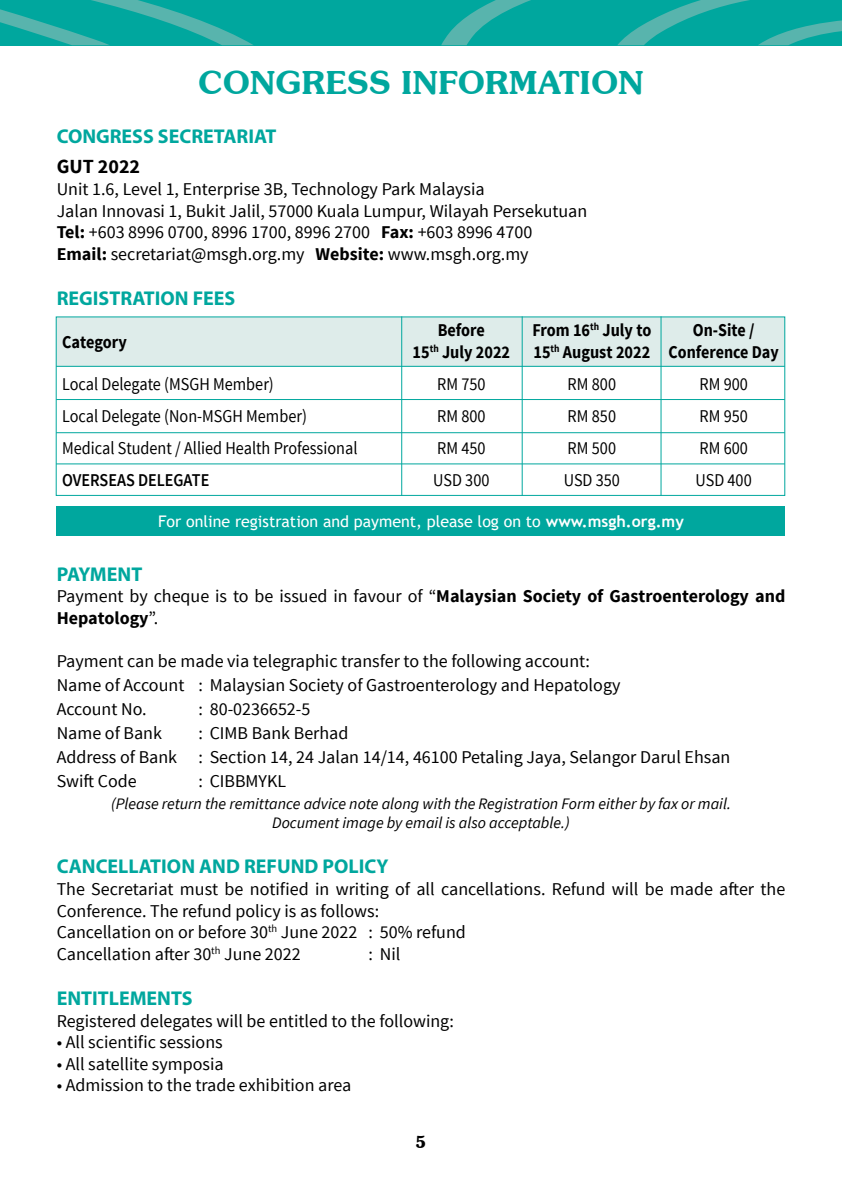
<style>
.page{position:relative;width:842px;height:1191px;background:#fff}
.page>*{position:absolute;margin:0;border:0;box-sizing:border-box;transform-origin:0 0}
.t1{font:600 32px "Souvenir IT Cby BT";color:#00a79e}
.t2{font:700 20px "Myriad Pro";color:#00a79e}
.t3{font:700 20px "Source Sans Pro";color:#000}
.t4{font:18px/21.6px "Source Sans Pro";color:#000}
.t5{font:18px/32px "Source Sans Pro";color:#000;scale:.9 1}
.t6{font:700 18px/21.6px "Source Sans Pro";color:#000}
.t7{font:700 18px/21.6px "Source Sans Pro";color:#000;scale:.9 1}
.t8{font:700 18px/21.6px "Source Sans Pro";color:#000;text-align:center;scale:.89 1}
.t9{font:600 18px "Source Sans Pro";color:#000;scale:.9 1}
.t10{font:600 17px "Souvenir IT Cby BT";color:#000}
.t11{font:italic 16px/19.2px "Source Sans Pro";color:#000;text-align:center}
.t12{font:16px "Trebuchet MS";color:#fff}
.s1{font-weight:700}
.s2{font-weight:400}
</style>
<div class="page">
<div style="left:0;top:0;width:842px;height:45px;background:#00a79e"></div>
<svg style="left:441px;top:0;width:401px;height:45px"></svg>
<svg style="left:0;top:0;width:253px;height:45px"></svg>
<div style="left:56px;top:317px;width:729px;height:50px;background:#deecea"></div>
<div style="left:56px;top:316px;width:729px;height:180px;border:1px solid #00a79e"></div>
<hr style="left:522px;top:316px;width:1px;height:180px;background:#00a79e">
<hr style="left:401px;top:316px;width:1px;height:180px;background:#00a79e">
<hr style="left:660px;top:316px;width:1px;height:180px;background:#00a79e">
<hr style="left:56px;top:366px;width:729px;height:1px;background:#00a79e">
<hr style="left:56px;top:399px;width:729px;height:1px;background:#00a79e">
<hr style="left:56px;top:432px;width:729px;height:1px;background:#00a79e">
<hr style="left:56px;top:463px;width:729px;height:1px;background:#00a79e">
<div style="left:57px;top:506px;width:728px;height:30px;background:#00a79e"></div>
<h1 class="t1" style="left:198px;top:63px;width:447px">CONGRESS INFORMATION</h1>
<p class="t2" style="left:57px;top:123px;width:221px">CONGRESS SECRETARIAT</p>
<p class="t3" style="left:57px;top:154px;width:85px">GUT 2022</p>
<p class="t4" style="left:57px;top:178px;width:532px">Unit 1.6, Level 1, Enterprise 3B, Technology Park Malaysia<br>Jalan Innovasi 1, Bukit Jalil, 57000 Kuala Lumpur, Wilayah Persekutuan <span class="s1">Tel:</span> +603 8996 0700, 8996 1700, 8996 2700 <span class="s1">Fax:</span> +603 8996 4700<br><span class="s1">Email:</span> secretariat@msgh.org.my <span class="s1">Website:</span> www.msgh.org.my</p>
<p class="t2" style="left:57px;top:285px;width:180px">REGISTRATION FEES</p>
<p class="t7" style="left:532px;top:320px;width:134px">From 16<sup>th</sup> July to<br>15<sup>th</sup> August 2022</p>
<p class="t5" style="left:564px;top:368px;width:64px">RM 800<br>RM 850<br>RM 500<br>USD 350</p>
<p class="t8" style="left:668px;top:320px;width:125px">On-Site /<br>Conference Day</p>
<p class="t5" style="left:696px;top:368px;width:64px">RM 900<br>RM 950<br>RM 600<br>USD 400</p>
<p class="t12" style="left:158px;top:511px;width:527px">For online registration and payment, please log on to <span class="s1">www.msgh.org.my</span></p>
<p class="t7" style="left:413px;top:320px;width:110px;text-align:center">Before<br>15<sup>th</sup> July 2022</p>
<p class="t5" style="left:433px;top:368px;width:64px">RM 750<br>RM 800<br>RM 450<br>USD 300</p>
<p class="t7" style="left:62px;top:332px;width:73px">Category</p>
<p class="t5" style="left:62px;top:368px;width:330px">Local Delegate (MSGH Member)<br>Local Delegate (Non-MSGH Member)<br>Medical Student / Allied Health Professional</p>
<p class="t9" style="left:62px;top:469px;width:165px">OVERSEAS DELEGATE</p>
<p class="t2" style="left:57px;top:561px;width:87px">PAYMENT</p>
<p class="t6" style="left:57px;top:586px;width:730px"><span class="s2">Payment by cheque is to be issued in favour of “</span>Malaysian Society of Gastroenterology and<br>Hepatology<span class="s2">”.</span></p>
<p class="t4" style="left:57px;top:649px;width:565px;line-height:24px">Payment can be made via telegraphic transfer to the following account:<br>Name of Account : Malaysian Society of Gastroenterology and Hepatology<br>Account No.</p>
<p class="t4" style="left:198px;top:698px;width:113px">: 80-0236652-5</p>
<p class="t4" style="left:57px;top:722px;width:107px">Name of Bank</p>
<p class="t4" style="left:57px;top:721px;width:675px;line-height:24px;text-indent:142px">: CIMB Bank Berhad<br>Address of Bank : Section 14, 24 Jalan 14/14, 46100 Petaling Jaya, Selangor Darul Ehsan<br>Swift Code</p>
<p class="t4" style="left:198px;top:770px;width:89px">: CIBBMYKL</p>
<p class="t11" style="left:111px;top:794px;width:621px">(Please return the remittance advice note along with the Registration Form either by fax or mail.<br>Document image by email is also acceptable.)</p>
<p class="t2" style="left:57px;top:853px;width:333px">CANCELLATION AND REFUND POLICY</p>
<p class="t4" style="left:57px;top:878px;width:730px">The Secretariat must be notified in writing of all cancellations. Refund will be made after the Conference. The refund policy is as follows:<br>Cancellation on or before 30<sup>th</sup> June 2022 : 50% refund<br>Cancellation after 30<sup>th</sup> June 2022</p>
<p class="t4" style="left:369px;top:943px;width:33px">: Nil</p>
<p class="t2" style="left:57px;top:985px;width:137px">ENTITLEMENTS</p>
<p class="t4" style="left:57px;top:1010px;width:399px">Registered delegates will be entitled to the following:</p>
<p class="t4" style="left:57px;top:1031px;width:168px">• All scientific sessions</p>
<p class="t4" style="left:57px;top:1053px;width:169px">• All satellite symposia</p>
<p class="t4" style="left:57px;top:1074px;width:296px">• Admission to the trade exhibition area</p>
<p class="t10" style="left:416px;top:1131px;width:12px">5</p>
</div>
